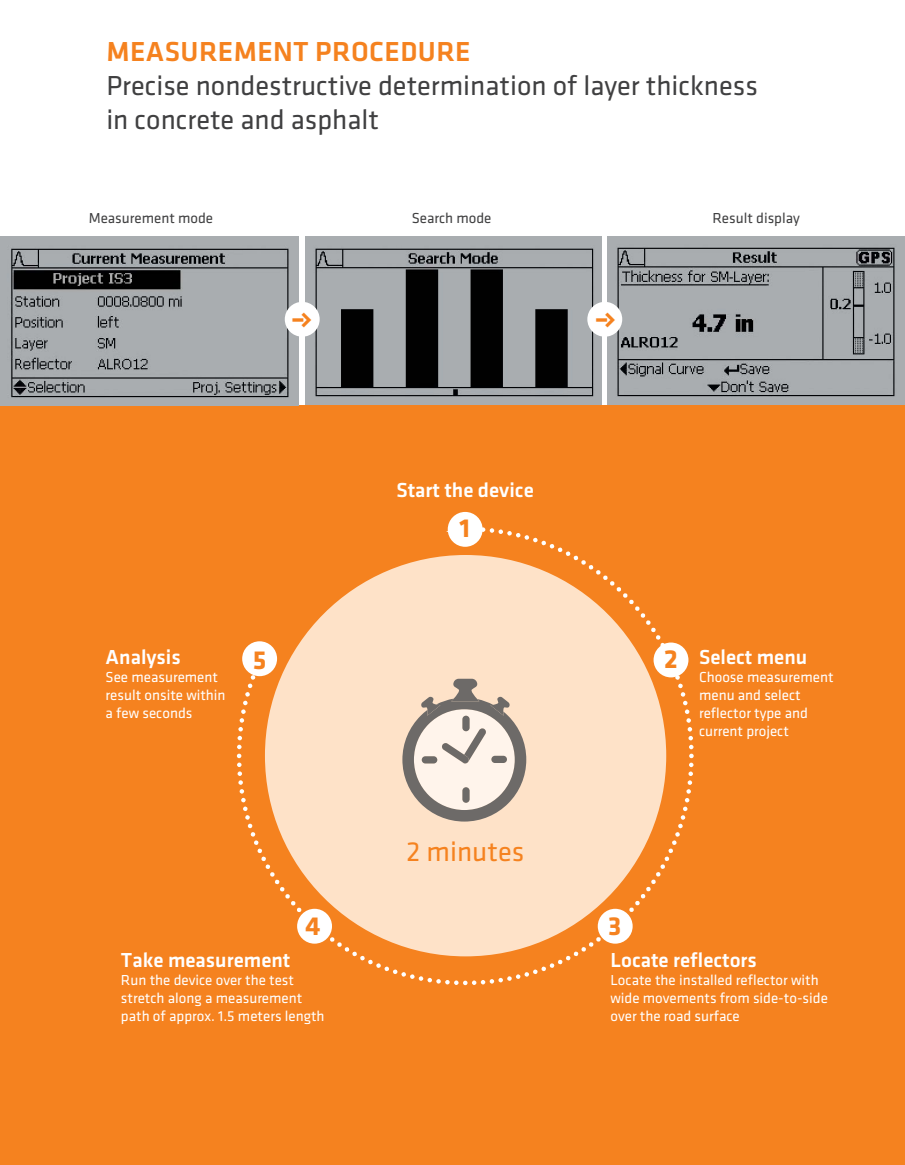
<style>
.page{position:relative;width:905px;height:1165px;background:#fff}
.page>*{position:absolute;margin:0;border:0;box-sizing:border-box;transform-origin:0 0}
.t1{font:700 30px "Klavika Arrows";color:#f5821f}
.t2{font:28.5px/34.2px "Klavika";color:#404041}
.t3{font:500 28.5px "Klavika";letter-spacing:.015em;color:#f5821f}
.t4{font:28.5px "Klavika";color:#f5821f}
.t5{font:700 27px "Klavika";color:#f5821f}
.t6{font:500 21px "Klavika";color:#fff}
.t7{font:15px/18px "Klavika";color:#fff}
.t8{font:15px "Klavika";color:#404041}
</style>
<div class="page">
<img style="left:305px;top:236px;width:296px;height:169px">
<img style="left:607px;top:236px;width:297px;height:169px">
<hr style="left:0;top:0;width:904px;height:1px;background:#58595b">
<div style="left:0;top:405px;width:904px;height:760px;background:#f5821f"></div>
<svg style="left:237px;top:529px;width:456px;height:456px"></svg>
<svg style="left:237px;top:511px;width:257px;height:162px"></svg>
<div style="left:265px;top:555px;width:401px;height:401px;background:#fee2c8;border-radius:50%"></div>
<svg style="left:402px;top:679px;width:124px;height:142px"></svg>
<div style="left:447px;top:512px;width:35px;height:35px;background:#fff;border-radius:50%"></div>
<div style="left:653px;top:642px;width:35px;height:35px;background:#fff;border-radius:50%"></div>
<div style="left:597px;top:909px;width:35px;height:34px;background:#fff;border-radius:50%"></div>
<div style="left:297px;top:909px;width:35px;height:34px;background:#fff;border-radius:50%"></div>
<div style="left:242px;top:641px;width:35px;height:35px;background:#fff;border-radius:50%"></div>
<img style="left:0;top:236px;width:299px;height:169px">
<div style="left:285px;top:302px;width:34px;height:35px;background:#fff;border-radius:50%"></div>
<div style="left:587px;top:302px;width:35px;height:35px;background:#fff;border-radius:50%"></div>
<h2 class="t3" style="left:106px;top:40px;width:365px">MEASUREMENT PROCEDURE</h2>
<h2 class="t2" style="left:106px;top:71px;width:653px">Precise nondestructive determination of layer thickness in concrete and asphalt</h2>
<p class="t8" style="left:89px;top:212px;width:126px">Measurement mode</p>
<p class="t8" style="left:411px;top:212px;width:81px">Search mode</p>
<p class="t8" style="left:712px;top:212px;width:89px">Result display</p>
<h1 class="t1" style="left:291px;top:302px;width:23px">j</h1>
<h1 class="t1" style="left:594px;top:302px;width:23px">j</h1>
<h3 class="t6" style="left:396px;top:482px;width:139px">Start the device</h3>
<h3 class="t5" style="left:459px;top:518px;width:12px">1</h3>
<h3 class="t6" style="left:106px;top:649px;width:77px">Analysis</h3>
<p class="t7" style="left:106px;top:670px;width:121px">See measurement result onsite within a few seconds</p>
<h3 class="t5" style="left:253px;top:649px;width:15px">5</h3>
<h3 class="t5" style="left:664px;top:648px;width:15px">2</h3>
<h3 class="t6" style="left:699px;top:649px;width:110px">Select menu</h3>
<p class="t7" style="left:699px;top:670px;width:136px">Choose measurement menu and select reflector type and current project</p>
<h2 class="t4" style="left:406px;top:840px;width:119px">2 minutes</h2>
<h3 class="t5" style="left:305px;top:916px;width:17px">4</h3>
<h3 class="t5" style="left:608px;top:916px;width:15px">3</h3>
<h3 class="t6" style="left:121px;top:952px;width:171px">Take measurement</h3>
<p class="t7" style="left:121px;top:972px;width:205px">Run the device over the test stretch along a measurement path of approx. 1.5 meters length</p>
<h3 class="t6" style="left:610px;top:952px;width:148px">Locate reflectors</h3>
<p class="t7" style="left:610px;top:972px;width:219px">Locate the installed reflector with wide movements from side-to-side over the road surface</p>
</div>
